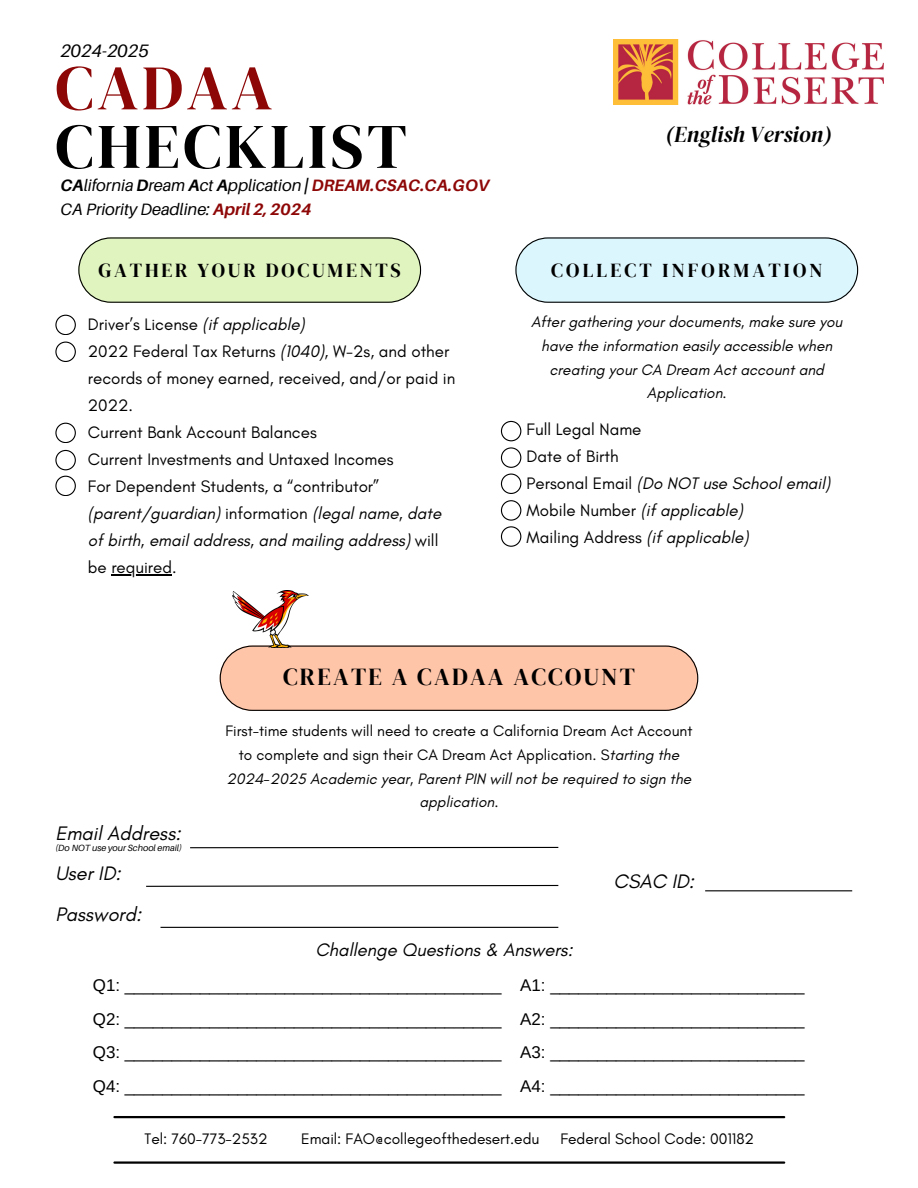
<style>
.page{position:relative;width:918px;height:1188px;background:#fff}
.page>*{position:absolute;margin:0;border:0;box-sizing:border-box;transform-origin:0 0}
.t1{font:63.45px "DM Serif Display";letter-spacing:.055em;color:#000}
.t2{font:63.45px "DM Serif Display";letter-spacing:.055em;color:#8e0707}
.t3{font:24.3px "DM Serif Display";letter-spacing:.09em;color:#000}
.t4{font:italic 22.5px "DM Serif Display";color:#000}
.t5{font:italic 19.95px "Glacial Indifference";color:#000}
.t6{font:19.8px "DM Serif Display";letter-spacing:.15em;color:#000}
.t7{font:italic 18.45px "Glacial Indifference";color:#000}
.t8{font:italic 18px "Aileron";color:#000}
.t9{font:16.95px "Arimo";color:#000}
.t10{font:16.95px/27px "Glacial Indifference";color:#000}
.t11{font:italic 16.95px/27px "Glacial Indifference";color:#000}
.t12{font:italic 16.5px "Aileron";color:#000}
.t13{font:15.45px/23.7px "Glacial Indifference";color:#000;text-align:center}
.t14{font:italic 15.45px/23.7px "Glacial Indifference";color:#000;text-align:center}
.t15{font:italic 9px "Aileron";color:#000}
.s1{font-weight:700}
.s2{font-weight:700;color:#8e0707}
.s3{font-style:italic}
.s4{font-style:normal}
</style>
<div class="page">
<svg style="left:78px;top:237px;width:343px;height:66px;background:#d8ebba"></svg>
<svg style="left:220px;top:646px;width:478px;height:65px;background:#f7c0a6"></svg>
<svg style="left:515px;top:237px;width:343px;height:66px;background:#d5edf3"></svg>
<svg style="left:55px;top:315px;width:21px;height:20px"></svg>
<svg style="left:55px;top:423px;width:21px;height:20px"></svg>
<svg style="left:501px;top:421px;width:20px;height:20px"></svg>
<svg style="left:501px;top:447px;width:20px;height:21px"></svg>
<hr style="left:114px;top:1116px;width:670px;height:2px;background:#000">
<svg style="left:55px;top:476px;width:21px;height:20px"></svg>
<svg style="left:501px;top:474px;width:20px;height:20px"></svg>
<svg style="left:501px;top:500px;width:20px;height:20px"></svg>
<hr style="left:114px;top:1161px;width:670px;height:3px;background:#000">
<img style="left:233px;top:590px;width:75px;height:58px">
<img style="left:614px;top:40px;width:270px;height:65px">
<hr style="left:111px;top:575px;width:61px;height:1px;background:#000">
<hr style="left:190px;top:847px;width:368px;height:1px;background:#000">
<hr style="left:161px;top:927px;width:397px;height:1px;background:#000">
<svg style="left:55px;top:342px;width:21px;height:20px"></svg>
<svg style="left:146px;top:884px;width:413px;height:3px"></svg>
<hr style="left:705px;top:890px;width:147px;height:1px;background:#000">
<svg style="left:55px;top:450px;width:21px;height:20px"></svg>
<svg style="left:501px;top:526px;width:20px;height:21px"></svg>
<p class="t8" style="left:60px;top:39px;width:90px">2024-2025</p>
<p class="t2" style="left:55px;top:44px;width:219px">CADAA</p>
<p class="t1" style="left:55px;top:102px;width:353px">CHECKLIST</p>
<p class="t12" style="left:60px;top:175px;width:431px"><span class="s1">CA</span>lifornia <span class="s1">D</span>ream <span class="s1">A</span>ct <span class="s1">A</span>pplication <span class="s1">|</span> <span class="s2">DREAM.CSAC.CA.GOV</span></p>
<p class="t12" style="left:60px;top:199px;width:253px">CA Priority Deadline: <span class="s2">April 2, 2024</span></p>
<p class="t6" style="left:99px;top:256px;width:304px">GATHER YOUR DOCUMENTS</p>
<p class="t10" style="left:88px;top:311px;width:218px">Driver’s License <span class="s3">(if applicable)</span></p>
<p class="t10" style="left:88px;top:338px;width:369px">2022 Federal Tax Returns <span class="s3">(1040)</span>, W-2s, and other records of money earned, received, and/or paid in<br>2022.</p>
<p class="t10" style="left:88px;top:419px;width:230px">Current Bank Account Balances</p>
<p class="t10" style="left:88px;top:446px;width:307px">Current Investments and Untaxed Incomes</p>
<p class="t11" style="left:88px;top:473px;width:355px"><span class="s4">For Dependent Students, a “contributor” </span>(parent/guardian) <span class="s4">information</span> (legal name, date of birth, email address, and mailing address) <span class="s4">will be required.</span></p>
<p class="t4" style="left:666px;top:119px;width:168px">(English Version)</p>
<p class="t6" style="left:551px;top:256px;width:273px">COLLECT INFORMATION</p>
<p class="t14" style="left:531px;top:310px;width:313px">After gathering your documents, make sure you have the information easily accessible when creating your CA Dream Act account and Application.</p>
<p class="t10" style="left:527px;top:416px;width:116px">Full Legal Name</p>
<p class="t10" style="left:527px;top:443px;width:94px">Date of Birth</p>
<p class="t11" style="left:527px;top:470px;width:305px"><span class="s4">Personal Email</span> (Do NOT use School email)</p>
<p class="t11" style="left:527px;top:497px;width:218px"><span class="s4">Mobile Number</span> (if applicable)</p>
<p class="t10" style="left:527px;top:524px;width:224px">Mailing Address <span class="s3">(if applicable)</span></p>
<p class="t3" style="left:283px;top:660px;width:353px">CREATE A CADAA ACCOUNT</p>
<p class="t5" style="left:55px;top:821px;width:127px">Email Address:</p>
<p class="t5" style="left:55px;top:861px;width:67px">User ID:</p>
<p class="t15" style="left:55px;top:843px;width:128px">(Do NOT use your School email)</p>
<p class="t5" style="left:55px;top:902px;width:88px">Password:</p>
<p class="t13" style="left:226px;top:719px;width:468px">First-time students will need to create a California Dream Act Account to complete and sign their CA Dream Act Application. S<span class="s3">tarting the 2024-2025 Academic year, Parent PIN will not be required to sign the application.</span></p>
<p class="t5" style="left:614px;top:869px;width:82px">CSAC ID:</p>
<p class="t7" style="left:315px;top:939px;width:259px">Challenge Questions &amp; Answers:</p>
<p class="t9" style="left:93px;top:976px;width:713px">Q1: ________________________________________ A1: ___________________________</p>
<p class="t9" style="left:93px;top:1009px;width:713px">Q2: ________________________________________ A2: ___________________________</p>
<p class="t9" style="left:93px;top:1043px;width:713px">Q3: ________________________________________ A3: ___________________________</p>
<p class="t9" style="left:93px;top:1077px;width:713px">Q4: ________________________________________ A4: ___________________________</p>
<p class="t13" style="left:145px;top:1126px;width:124px">Tel: 760-773-2532</p>
<p class="t13" style="left:301px;top:1126px;width:240px">Email: FAO@collegeofthedesert.edu</p>
<p class="t13" style="left:560px;top:1126px;width:195px">Federal School Code: 001182</p>
</div>
